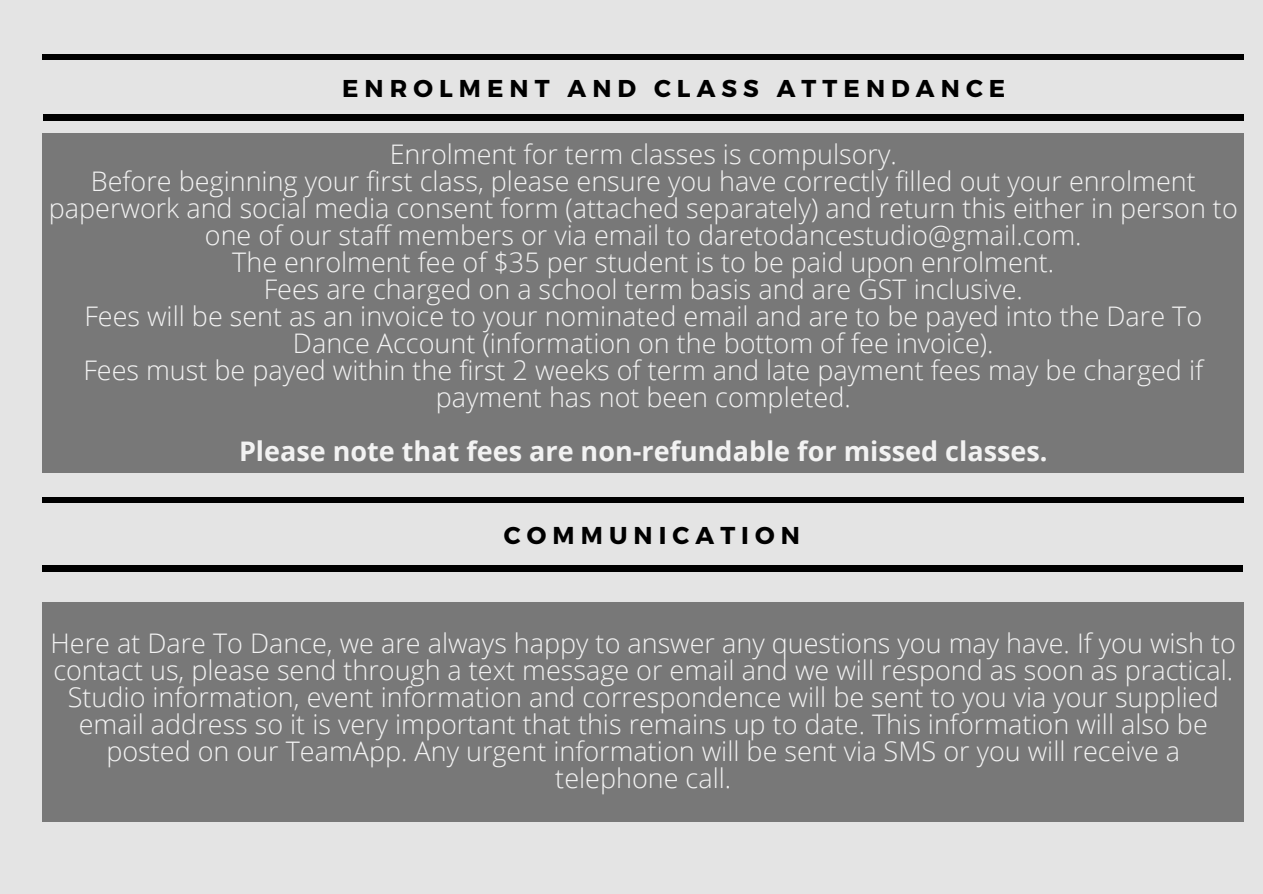
<style>
.page{position:relative;width:1263px;height:894px;background:#fff}
.page>*{position:absolute;margin:0;border:0;box-sizing:border-box;transform-origin:0 0}
.t1{font:300 27px/27px "Open Sans";color:#fff;text-align:center}
.t2{font:700 27px "Open Sans";color:#fff}
.t3{font:700 24.3px "Montserrat";letter-spacing:.25em;color:#000}
</style>
<div class="page">
<div style="left:0;top:0;width:1263px;height:893px;background:#e4e4e4"></div>
<div style="left:43px;top:54px;width:1201px;height:6px;background:#000"></div>
<div style="left:44px;top:115px;width:1200px;height:5px;background:#000"></div>
<div style="left:43px;top:133px;width:1201px;height:339px;background:#787878"></div>
<div style="left:43px;top:497px;width:1201px;height:5px;background:#000"></div>
<div style="left:43px;top:565px;width:1200px;height:6px;background:#000"></div>
<div style="left:43px;top:602px;width:1201px;height:219px;background:#787878"></div>
<p class="t3" style="left:342px;top:72px;width:665px">ENROLMENT AND CLASS ATTENDANCE</p>
<p class="t1" style="left:49px;top:139px;width:1190px">Enrolment for term classes is compulsory.<br>Before beginning your first class, please ensure you have correctly filled out your enrolment paperwork and social media consent form (attached separately) and return this either in person to one of our staff members or via email to daretodancestudio@gmail.com.<br>The enrolment fee of $35 per student is to be paid upon enrolment.<br>Fees are charged on a school term basis and are GST inclusive.<br>Fees will be sent as an invoice to your nominated email and are to be payed into the Dare To Dance Account (information on the bottom of fee invoice).<br>Fees must be payed within the first 2 weeks of term and late payment fees may be charged if payment has not been completed.</p>
<p class="t2" style="left:239px;top:432px;width:810px">Please note that fees are non-refundable for missed classes.</p>
<p class="t3" style="left:504px;top:519px;width:297px">COMMUNICATION</p>
<p class="t1" style="left:51px;top:628px;width:1187px">Here at Dare To Dance, we are always happy to answer any questions you may have. If you wish to contact us, please send through a text message or email and we will respond as soon as practical.<br>Studio information, event information and correspondence will be sent to you via your supplied email address so it is very important that this remains up to date. This information will also be posted on our TeamApp. Any urgent information will be sent via SMS or you will receive a telephone call.</p>
</div>
